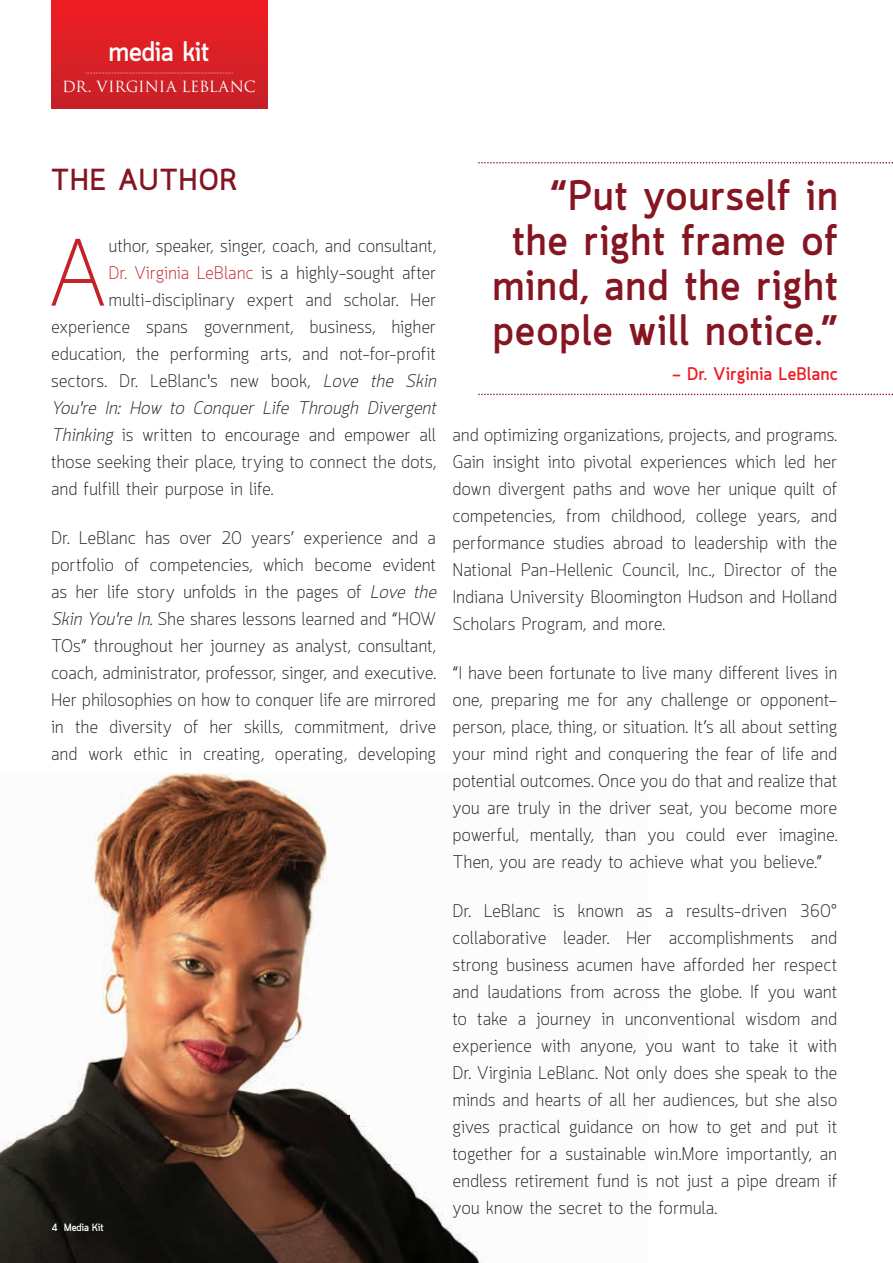
<style>
.page{position:relative;width:893px;height:1263px;background:#fff}
.page>*{position:absolute;margin:0;border:0;box-sizing:border-box;transform-origin:0 0}
.t1{font:300 94.05px "Quark";color:#c32228}
.t2{font:700 42px/45px "Quark";letter-spacing:.035em;color:#851521;text-align:right}
.t3{font:700 30px "Quark";letter-spacing:.06em;color:#851521}
.t4{font:700 27px "Quark";color:#fff}
.t5{font:300 18px/27px "Quark";letter-spacing:.025em;color:#231f20;text-align:justify}
.t6{font:italic 300 18px "Quark";color:#231f20}
.t7{font:700 18px "Quark";letter-spacing:.03em;color:#ee1d23}
.t8{font:15px "Trajan Pro";letter-spacing:-.01em;color:#fff}
.t9{font:700 10.5px "Quark";color:#fff}
.s1{color:#c32228}
.s2{font-style:italic}
</style>
<div class="page">
<svg style="left:0;top:773px;width:486px;height:490px"></svg>
<div style="left:51px;top:0;width:216px;height:108px;background:linear-gradient(to bottom,#f01d23,#c72229)"></div>
<svg style="left:85px;top:73px;width:148px;height:1px"></svg>
<svg style="left:478px;top:162px;width:415px;height:2px"></svg>
<svg style="left:478px;top:394px;width:415px;height:1px"></svg>
<h3 class="t4" style="left:109px;top:36px;width:102px">media kit</h3>
<p class="t8" style="left:62px;top:77px;width:195px">DR. VIRGINIA LEBLANC</p>
<h3 class="t3" style="left:51px;top:162px;width:187px">THE AUTHOR</h3>
<h1 class="t1" style="left:50px;top:218px;width:58px">A</h1>
<p class="t5" style="left:109px;top:233px;width:329px">uthor, speaker, singer, coach, and consultant,</p>
<p class="t5" style="left:109px;top:260px;width:329px"><span class="s1">Dr. Virginia LeBlanc</span> is a highly-sought after</p>
<p class="t5" style="left:109px;top:287px;width:329px">multi-disciplinary expert and scholar. Her</p>
<p class="t5" style="left:51px;top:314px;width:386px">experience spans government, business, higher</p>
<p class="t5" style="left:51px;top:341px;width:386px">education, the performing arts, and not-for-profit</p>
<p class="t5" style="left:51px;top:368px;width:391px">sectors. Dr. LeBlanc's new book, <span class="s2">Love the Skin</span></p>
<p class="t6" style="left:51px;top:397px;width:391px">You're In: How to Conquer Life Through Divergent</p>
<p class="t5" style="left:51px;top:422px;width:386px"><span class="s2">Thinking</span> is written to encourage and empower all</p>
<p class="t5" style="left:51px;top:449px;width:386px">those seeking their place, trying to connect the dots,</p>
<p class="t5" style="left:51px;top:476px;width:223px">and fulfill their purpose in life.</p>
<p class="t5" style="left:51px;top:525px;width:391px;text-align:left">Dr. LeBlanc has over 20 years’ experience and a portfolio of competencies, which become evident as her life story unfolds in the pages of <span class="s2">Love the Skin You're In</span>. She shares lessons learned and “HOW TOs” throughout her journey as analyst, consultant, coach, administrator, professor, singer, and executive.<br>Her philosophies on how to conquer life are mirrored in the diversity of her skills, commitment, drive and work ethic in creating, operating, developing</p>
<p class="t9" style="left:52px;top:1221px;width:53px">4 Media Kit</p>
<h2 class="t2" style="left:493px;top:176px;width:347px">“Put yourself in the right frame of mind, and the right people will notice.”</h2>
<p class="t7" style="left:672px;top:363px;width:167px">— Dr. Virginia LeBlanc</p>
<p class="t5" style="left:453px;top:422px;width:386px">and optimizing organizations, projects, and programs.<br>Gain insight into pivotal experiences which led her down divergent paths and wove her unique quilt of competencies, from childhood, college years, and performance studies abroad to leadership with the National Pan-Hellenic Council, Inc., Director of the Indiana University Bloomington Hudson and Holland Scholars Program, and more.</p>
<p class="t5" style="left:453px;top:660px;width:386px">“I have been fortunate to live many different lives in one, preparing me for any challenge or opponent— person, place, thing, or situation. It’s all about setting your mind right and conquering the fear of life and potential outcomes. Once you do that and realize that you are truly in the driver seat, you become more powerful, mentally, than you could ever imagine.<br>Then, you are ready to achieve what you believe.”</p>
<p class="t5" style="left:453px;top:898px;width:386px">Dr. LeBlanc is known as a results-driven 360° collaborative leader. Her accomplishments and strong business acumen have afforded her respect and laudations from across the globe. If you want to take a journey in unconventional wisdom and experience with anyone, you want to take it with Dr. Virginia LeBlanc. Not only does she speak to the minds and hearts of all her audiences, but she also gives practical guidance on how to get and put it together for a sustainable win.More importantly, an endless retirement fund is not just a pipe dream if you know the secret to the formula.</p>
</div>
